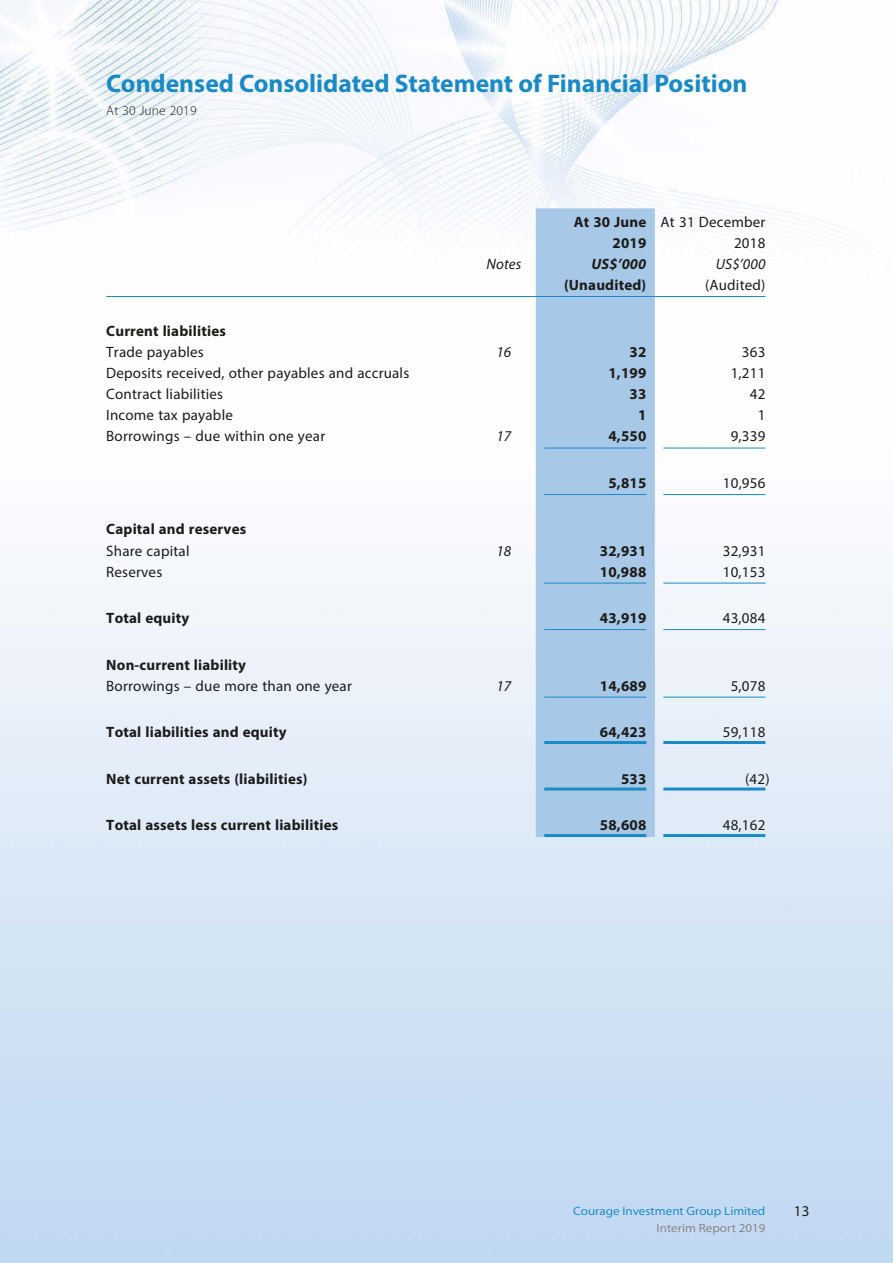
<style>
.page{position:relative;width:893px;height:1263px;background:#fff}
.page>*{position:absolute;margin:0;border:0;box-sizing:border-box;transform-origin:0 0}
.t1{font:700 25.5px "Myriad Pro";color:#1a8ac7}
.t2{font:700 15px/21px "Myriad Pro";letter-spacing:.01em;color:#1c1c1b}
.t3{font:15px "Myriad Pro";letter-spacing:.015em;color:#1c1c1b}
.t4{font:italic 15px "Myriad Pro";letter-spacing:.01em;color:#1c1c1b}
.t5{font:italic 700 15px "Myriad Pro";color:#1c1c1b}
.t6{font:300 13.5px "Myriad Pro";letter-spacing:.015em;color:#1c1c1b}
.t7{font:semi-expanded 12px "Myriad Pro";color:#1a8ac7}
.t8{font:semi-expanded 12px "Myriad Pro";color:#878787}
.s1{font-weight:400}
</style>
<div class="page">
<img style="left:0;top:0;width:893px;height:1263px">
<div style="left:536px;top:208px;width:119px;height:629px;background:#a8c8e7"></div>
<hr style="left:106px;top:296px;width:366px;height:1px;background:#1a8ac7">
<hr style="left:472px;top:296px;width:64px;height:1px;background:#1a8ac7">
<hr style="left:536px;top:296px;width:119px;height:1px;background:#1a8ac7">
<hr style="left:655px;top:296px;width:110px;height:1px;background:#1a8ac7">
<hr style="left:544px;top:448px;width:102px;height:1px;background:#1a8ac7">
<hr style="left:663px;top:448px;width:102px;height:1px;background:#1a8ac7">
<hr style="left:544px;top:494px;width:102px;height:1px;background:#1a8ac7">
<hr style="left:663px;top:494px;width:102px;height:1px;background:#1a8ac7">
<hr style="left:544px;top:583px;width:102px;height:1px;background:#1a8ac7">
<hr style="left:663px;top:583px;width:102px;height:1px;background:#1a8ac7">
<hr style="left:544px;top:629px;width:102px;height:1px;background:#1a8ac7">
<hr style="left:663px;top:629px;width:102px;height:1px;background:#1a8ac7">
<hr style="left:544px;top:697px;width:102px;height:1px;background:#1a8ac7">
<hr style="left:663px;top:697px;width:102px;height:1px;background:#1a8ac7">
<hr style="left:544px;top:741px;width:102px;height:3px;background:#1a8ac7">
<hr style="left:663px;top:741px;width:102px;height:3px;background:#1a8ac7">
<hr style="left:544px;top:787px;width:102px;height:3px;background:#1a8ac7">
<hr style="left:663px;top:787px;width:102px;height:3px;background:#1a8ac7">
<hr style="left:544px;top:834px;width:102px;height:3px;background:#1a8ac7">
<hr style="left:663px;top:834px;width:102px;height:3px;background:#1a8ac7">
<h1 class="t1" style="left:106px;top:66px;width:643px">Condensed Consolidated Statement of Financial Position</h1>
<p class="t6" style="left:106px;top:104px;width:92px">At 30 June 2019</p>
<p class="t2" style="left:612px;top:211px;width:154px;text-indent:-39px">At 30 June <span class="s1">At 31 December<br></span>2019</p>
<p class="t3" style="left:734px;top:234px;width:33px">2018</p>
<p class="t4" style="left:486px;top:255px;width:37px">Notes</p>
<p class="t5" style="left:592px;top:254px;width:56px">US$’000</p>
<p class="t4" style="left:716px;top:255px;width:51px">US$’000</p>
<p class="t2" style="left:564px;top:274px;width:84px">(Unaudited)</p>
<p class="t3" style="left:705px;top:276px;width:62px">(Audited)</p>
<p class="t2" style="left:106px;top:320px;width:121px">Current liabilities</p>
<p class="t3" style="left:106px;top:343px;width:99px">Trade payables</p>
<p class="t4" style="left:496px;top:343px;width:16px">16</p>
<p class="t2" style="left:629px;top:341px;width:18px">32</p>
<p class="t3" style="left:742px;top:343px;width:25px">363</p>
<p class="t3" style="left:106px;top:364px;width:305px">Deposits received, other payables and accruals</p>
<p class="t2" style="left:608px;top:362px;width:39px">1,199</p>
<p class="t3" style="left:731px;top:364px;width:36px">1,211</p>
<p class="t3" style="left:106px;top:385px;width:118px">Contract liabilities</p>
<p class="t2" style="left:629px;top:383px;width:18px">33</p>
<p class="t3" style="left:750px;top:385px;width:17px">42</p>
<p class="t3" style="left:106px;top:406px;width:128px">Income tax payable</p>
<p class="t2" style="left:638px;top:404px;width:10px">1</p>
<p class="t3" style="left:758px;top:406px;width:9px">1</p>
<p class="t3" style="left:106px;top:427px;width:220px">Borrowings – due within one year</p>
<p class="t4" style="left:496px;top:427px;width:16px">17</p>
<p class="t2" style="left:608px;top:425px;width:39px">4,550</p>
<p class="t3" style="left:731px;top:427px;width:36px">9,339</p>
<p class="t2" style="left:608px;top:472px;width:39px">5,815</p>
<p class="t3" style="left:723px;top:474px;width:44px">10,956</p>
<p class="t2" style="left:106px;top:518px;width:141px">Capital and reserves</p>
<p class="t3" style="left:106px;top:541px;width:85px">Share capital</p>
<p class="t4" style="left:496px;top:541px;width:16px">18</p>
<p class="t2" style="left:600px;top:539px;width:48px">32,931</p>
<p class="t3" style="left:723px;top:541px;width:44px">32,931</p>
<p class="t3" style="left:106px;top:562px;width:57px">Reserves</p>
<p class="t2" style="left:600px;top:560px;width:48px">10,988</p>
<p class="t3" style="left:723px;top:562px;width:44px">10,153</p>
<p class="t2" style="left:106px;top:607px;width:85px">Total equity</p>
<p class="t2" style="left:600px;top:607px;width:48px">43,919</p>
<p class="t3" style="left:723px;top:609px;width:44px">43,084</p>
<p class="t2" style="left:106px;top:653px;width:141px">Non-current liability</p>
<p class="t3" style="left:106px;top:676px;width:247px">Borrowings – due more than one year</p>
<p class="t4" style="left:496px;top:676px;width:16px">17</p>
<p class="t2" style="left:600px;top:674px;width:48px">14,689</p>
<p class="t3" style="left:731px;top:676px;width:36px">5,078</p>
<p class="t2" style="left:106px;top:721px;width:182px">Total liabilities and equity</p>
<p class="t2" style="left:600px;top:721px;width:48px">64,423</p>
<p class="t3" style="left:723px;top:723px;width:44px">59,118</p>
<p class="t2" style="left:106px;top:767px;width:203px">Net current assets (liabilities)</p>
<p class="t2" style="left:621px;top:767px;width:27px">533</p>
<p class="t3" style="left:745px;top:769px;width:26px">(42)</p>
<p class="t2" style="left:106px;top:814px;width:234px">Total assets less current liabilities</p>
<p class="t2" style="left:600px;top:814px;width:48px">58,608</p>
<p class="t3" style="left:723px;top:816px;width:44px">48,162</p>
<p class="t7" style="left:573px;top:1204px;width:194px">Courage Investment Group Limited</p>
<p class="t8" style="left:657px;top:1221px;width:110px">Interim Report 2019</p>
<p class="t3" style="left:794px;top:1202px;width:17px">13</p>
</div>
